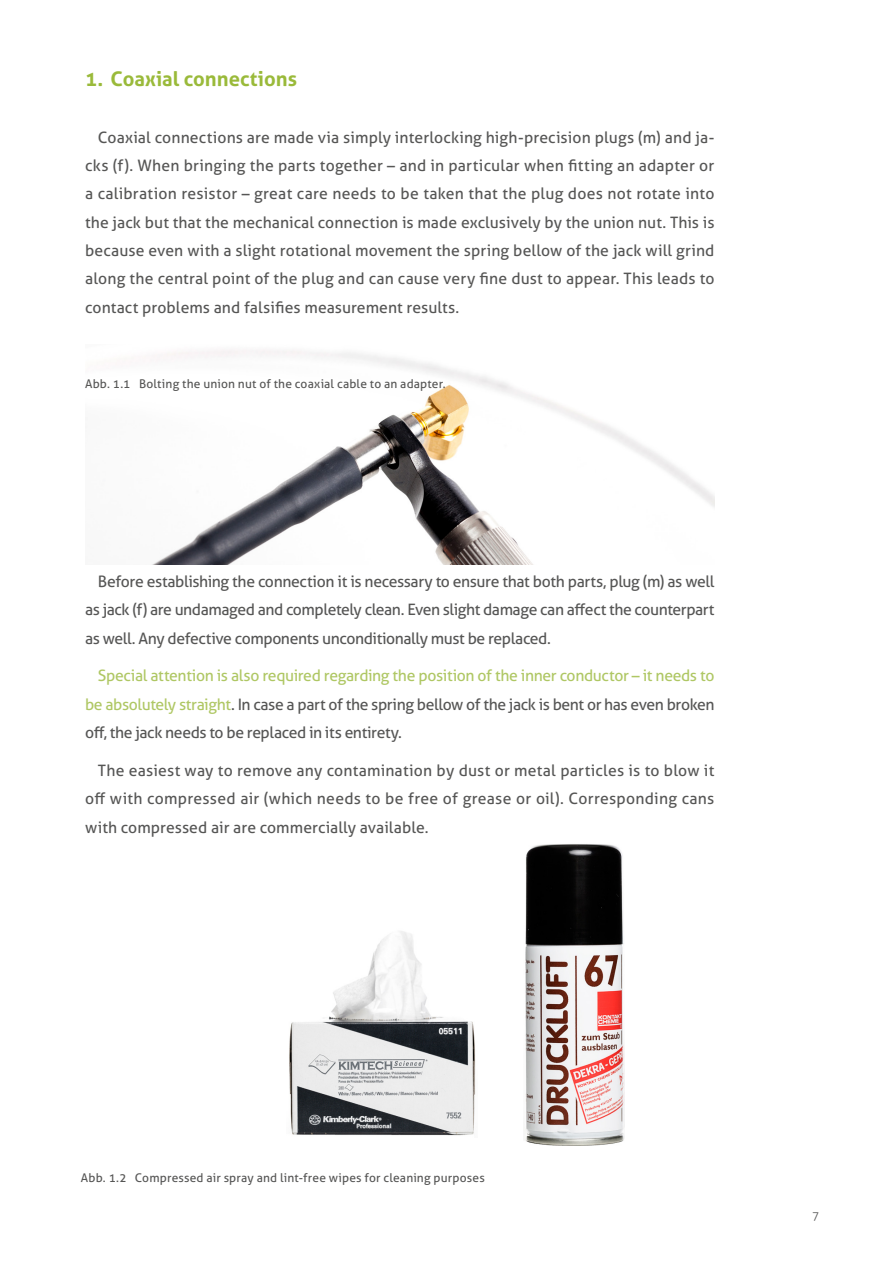
<style>
.page{position:relative;width:893px;height:1263px;background:#fff}
.page>*{position:absolute;margin:0;border:0;box-sizing:border-box;transform-origin:0 0}
.t1{font:700 20.25px "Aller";color:#9aba3a}
.t2{font:15.75px/28.3px "Aller";letter-spacing:-.005em;color:#565655;text-align:justify}
.t3{font:12px "Aller";letter-spacing:.015em;color:#565655}
.t4{font:300 12px "Aller";color:#565655}
.s1{color:#afc764}
</style>
<div class="page">
<img style="left:153px;top:350px;width:561px;height:214px">
<img style="left:524px;top:844px;width:100px;height:302px">
<img style="left:289px;top:931px;width:187px;height:205px">
<p class="t1" style="left:85px;top:66px;width:213px">1. Coaxial connections</p>
<p class="t2" style="left:85px;top:123px;width:631px;text-indent:13px">Coaxial connections are made via simply interlocking high-precision plugs (m) and ja&shy;cks (f). When bringing the parts together – and in particular when fitting an adapter or a calibration resistor – great care needs to be taken that the plug does not rotate into the jack but that the mechanical connection is made exclusively by the union nut. This is because even with a slight rotational movement the spring bellow of the jack will grind along the central point of the plug and can cause very fine dust to appear. This leads to contact problems and falsifies measurement results.</p>
<p class="t3" style="left:85px;top:377px;width:362px">Abb. 1.1 Bolting the union nut of the coaxial cable to an adapter.</p>
<p class="t2" style="left:85px;top:567px;width:631px;text-indent:13px">Before establishing the connection it is necessary to ensure that both parts, plug (m) as well as jack (f) are undamaged and completely clean. Even slight damage can affect the counterpart as well. Any defective components unconditionally must be replaced.</p>
<p class="t2" style="left:85px;top:662px;width:631px;text-indent:13px"><span class="s1">Special attention is also required regarding the position of the inner conductor – it needs to be absolutely straight</span>. In case a part of the spring bellow of the jack is bent or has even broken off, the jack needs to be replaced in its entirety.</p>
<p class="t2" style="left:85px;top:756px;width:631px;text-indent:13px">The easiest way to remove any contamination by dust or metal particles is to blow it off with compressed air (which needs to be free of grease or oil). Corresponding cans with compressed air are commercially available.</p>
<p class="t3" style="left:81px;top:1171px;width:405px">Abb. 1.2 Compressed air spray and lint-free wipes for cleaning purposes</p>
<p class="t4" style="left:812px;top:1209px;width:9px">7</p>
</div>
